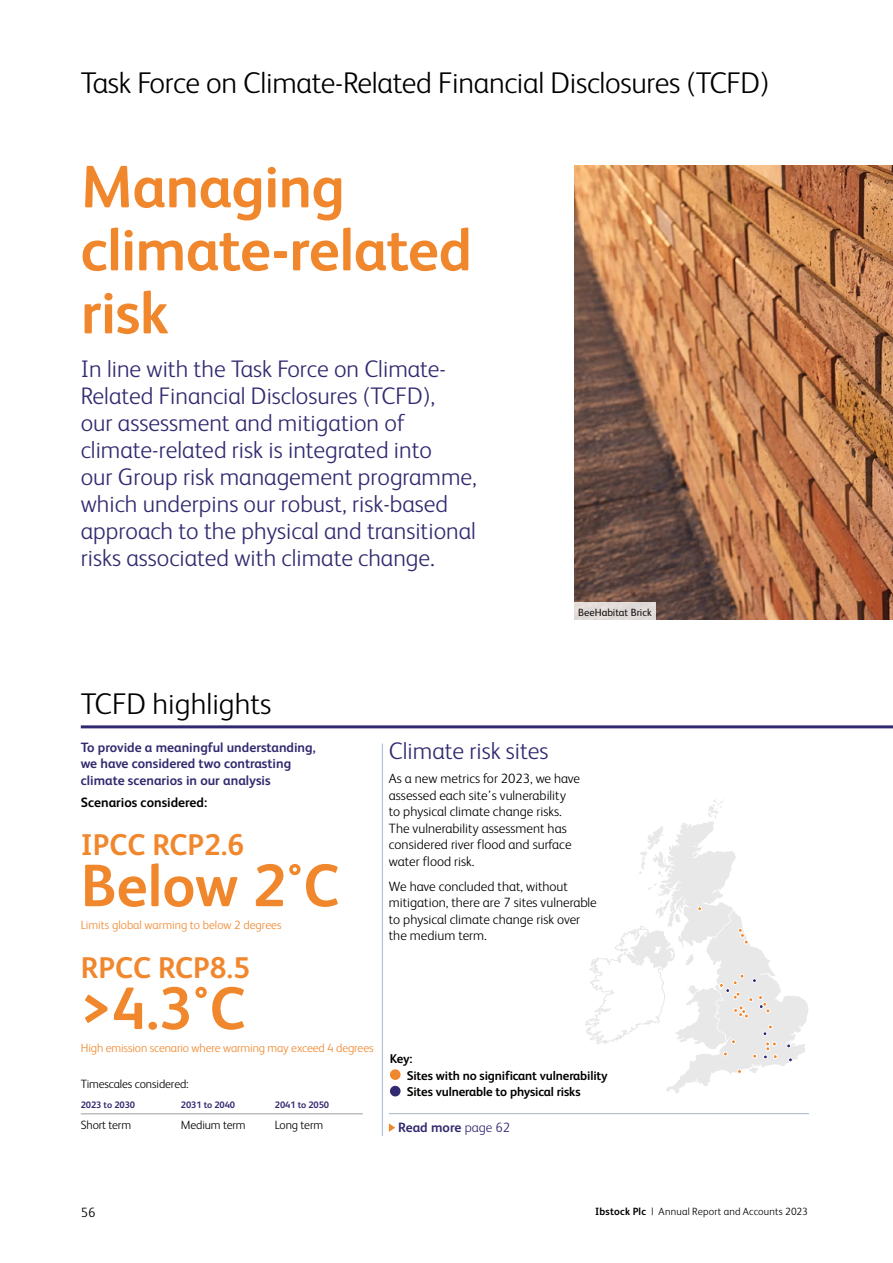
<style>
.page{position:relative;width:893px;height:1263px;background:#fff}
.page>*{position:absolute;margin:0;border:0;box-sizing:border-box;transform-origin:0 0}
.t1{font:700 60px/63px "FS Albert";letter-spacing:-.01em;color:#f1872d}
.t2{font:300 30px "FS Albert";letter-spacing:-.01em;color:#000}
.t3{font:700 30px "FS Albert";color:#f1872d}
.t4{font:300 24px/27px "FS Albert";color:#312a70}
.t5{font:300 13.5px/16.5px "FS Albert";color:#000}
.t6{font:700 13.5px/16.5px "FS Albert";color:#312a70}
.t7{font:700 13.5px "FS Albert";color:#000}
.t8{font:700 12.75px/16.5px "FS Albert";letter-spacing:-.01em;color:#000}
.t9{font:300 12px "FS Albert";letter-spacing:-.01em;color:#f1872d}
.t10{font:300 12px "FS Albert";letter-spacing:-.01em;color:#000}
.t11{font:300 10.5px "FS Albert";letter-spacing:.02em;color:#000}
.t12{font:10.5px "FS Albert";color:#000}
.t13{font:700 9.3px "FS Albert";letter-spacing:-.01em;color:#312a70}
.s1{font-weight:300}
.s2{font-weight:700}
</style>
<div class="page">
<hr style="left:81px;top:725px;width:812px;height:3px;background:#312a70">
<hr style="left:382px;top:743px;width:1px;height:393px;background:#a7b6c6">
<hr style="left:389px;top:1113px;width:420px;height:1px;background:#a7b6c6">
<svg style="left:389px;top:1123px;width:6px;height:9px"></svg>
<svg style="left:585px;top:798px;width:223px;height:296px"></svg>
<div style="left:390px;top:1069px;width:11px;height:11px;background:#f1872d;border-radius:50%"></div>
<div style="left:390px;top:1086px;width:11px;height:10px;background:#312a70;border-radius:50%"></div>
<img style="left:574px;top:166px;width:319px;height:454px">
<div style="left:574px;top:603px;width:82px;height:17px;background:#e0dad8"></div>
<hr style="left:81px;top:1113px;width:94px;height:1px;background:#9d9d9c">
<hr style="left:175px;top:1113px;width:94px;height:1px;background:#9d9d9c">
<hr style="left:269px;top:1113px;width:94px;height:1px;background:#9d9d9c">
<p class="t2" style="left:81px;top:63px;width:690px">Task Force on Climate-Related Financial Disclosures (TCFD)</p>
<h1 class="t1" style="left:81px;top:153px;width:393px">Managing climate-related risk</h1>
<p class="t4" style="left:81px;top:355px;width:398px">In line with the Task Force on Climate-Related Financial Disclosures (TCFD),<br>our assessment and mitigation of climate‑related risk is integrated into<br>our Group risk management programme, which underpins our robust, risk‑based approach to the physical and transitional risks associated with climate change.</p>
<p class="t12" style="left:578px;top:605px;width:75px">BeeHabitat Brick</p>
<p class="t2" style="left:81px;top:684px;width:192px">TCFD highlights</p>
<p class="t6" style="left:81px;top:738px;width:236px">To provide a meaningful understanding, we have considered two contrasting climate scenarios in our analysis</p>
<p class="t7" style="left:81px;top:793px;width:128px">Scenarios considered:</p>
<p class="t3" style="left:81px;top:824px;width:165px">IPCC RCP2.6</p>
<h1 class="t1" style="left:81px;top:852px;width:260px">Below 2°C</h1>
<p class="t9" style="left:81px;top:917px;width:202px">Limits global warming to below 2 degrees</p>
<p class="t3" style="left:81px;top:947px;width:171px">RPCC RCP8.5</p>
<h1 class="t1" style="left:81px;top:974px;width:166px">&gt;4.3°C</h1>
<p class="t9" style="left:81px;top:1040px;width:294px">High emission scenario where warming may exceed 4 degrees</p>
<p class="t10" style="left:81px;top:1076px;width:109px">Timescales considered:</p>
<p class="t13" style="left:81px;top:1098px;width:56px">2023 to 2030</p>
<p class="t13" style="left:181px;top:1098px;width:56px">2031 to 2040</p>
<p class="t13" style="left:275px;top:1098px;width:56px">2041 to 2050</p>
<p class="t10" style="left:81px;top:1117px;width:52px">Short term</p>
<p class="t10" style="left:181px;top:1117px;width:66px">Medium term</p>
<p class="t10" style="left:275px;top:1117px;width:50px">Long term</p>
<p class="t4" style="left:389px;top:736px;width:161px">Climate risk sites</p>
<p class="t5" style="left:389px;top:770px;width:193px">As a new metrics for 2023, we have assessed each site’s vulnerability to physical climate change risks.<br>The vulnerability assessment has considered river flood and surface water flood risk.</p>
<p class="t5" style="left:389px;top:877px;width:209px">We have concluded that, without mitigation, there are 7 sites vulnerable to physical climate change risk over the medium term.</p>
<p class="t8" style="left:407px;top:1050px;width:203px;text-indent:-17px">Key:<br>Sites with no significant vulnerability<br>Sites vulnerable to physical risks</p>
<p class="t6" style="left:398px;top:1118px;width:113px">Read more <span class="s1">page 62</span></p>
<p class="t5" style="left:81px;top:1203px;width:16px">56</p>
<p class="t11" style="left:595px;top:1204px;width:214px"><span class="s2">Ibstock Plc</span> | Annual Report and Accounts 2023</p>
</div>
